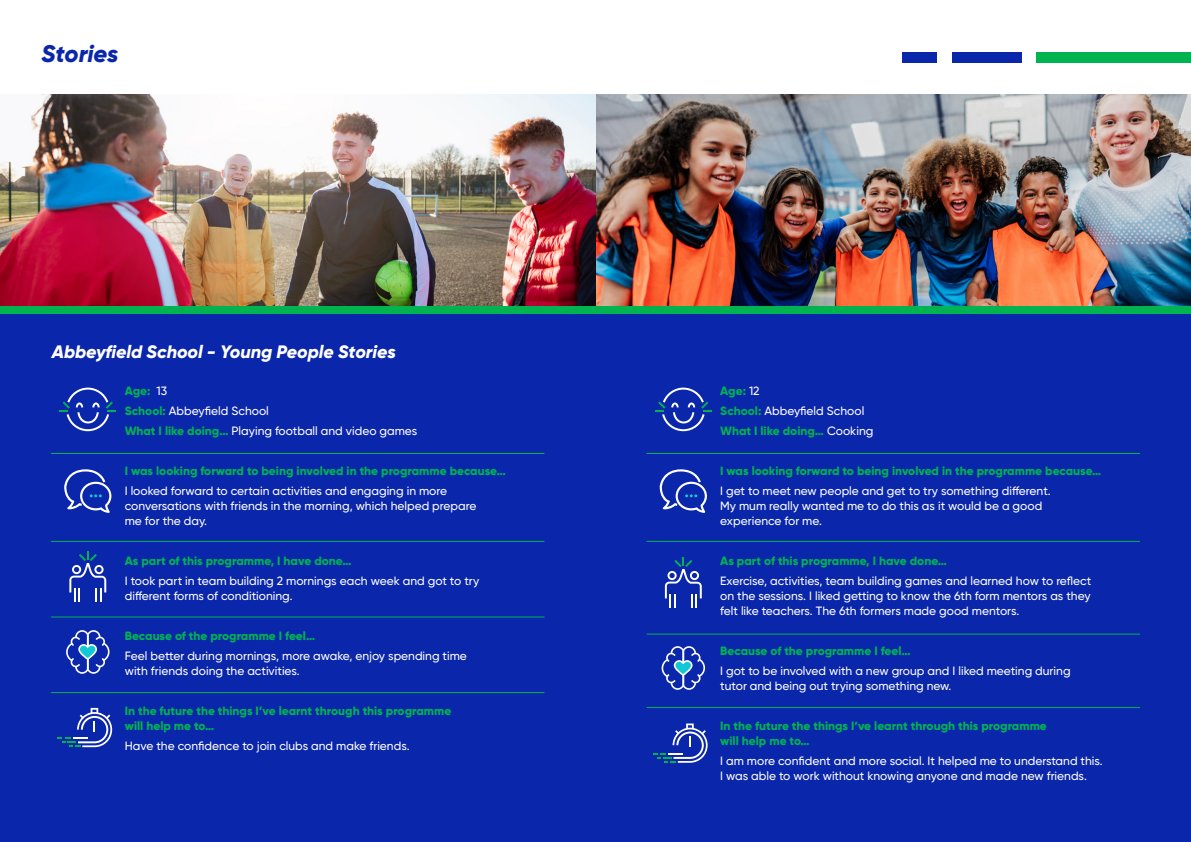
<style>
.page{position:relative;width:1191px;height:842px;background:#fff}
.page>*{position:absolute;margin:0;border:0;box-sizing:border-box;transform-origin:0 0}
.t1{font:italic 800 24px "Gilroy";letter-spacing:-.01em;color:#0a26aa}
.t2{font:italic 800 18px "Gilroy";letter-spacing:-.005em;color:#fff}
.body{font:500 12px/15px "Gilroy";color:#fff}
.body-2{font:800 12px/15px "Gilroy";color:#00b351}
.s1{font-weight:500;color:#fff}
.s2{font-weight:800;color:#00b351}
</style>
<div class="page">
<img style="left:595px;top:95px;width:596px;height:212px">
<div style="left:595px;top:307px;width:596px;height:10px;background:#00b351"></div>
<div style="left:595px;top:314px;width:596px;height:528px;background:#0a26aa"></div>
<svg style="left:665px;top:557px;width:37px;height:51px"></svg>
<svg style="left:661px;top:646px;width:44px;height:44px"></svg>
<hr style="left:646px;top:453px;width:494px;height:1px;background:#00b351">
<hr style="left:646px;top:541px;width:494px;height:1px;background:#00b351">
<hr style="left:646px;top:634px;width:494px;height:1px;background:#00b351">
<hr style="left:646px;top:707px;width:494px;height:1px;background:#00b351">
<svg style="left:655px;top:388px;width:56px;height:43px"></svg>
<svg style="left:659px;top:469px;width:48px;height:44px"></svg>
<svg style="left:653px;top:723px;width:54px;height:40px"></svg>
<img style="left:0;top:95px;width:595px;height:212px">
<div style="left:0;top:307px;width:595px;height:10px;background:#00b351"></div>
<div style="left:0;top:314px;width:595px;height:528px;background:#0a26aa"></div>
<svg style="left:69px;top:551px;width:37px;height:51px"></svg>
<svg style="left:66px;top:630px;width:44px;height:44px"></svg>
<svg style="left:57px;top:708px;width:55px;height:39px"></svg>
<hr style="left:51px;top:453px;width:493px;height:1px;background:#00b351">
<hr style="left:51px;top:541px;width:493px;height:1px;background:#00b351">
<hr style="left:51px;top:616px;width:493px;height:1px;background:#00b351">
<hr style="left:51px;top:692px;width:493px;height:1px;background:#00b351">
<svg style="left:60px;top:388px;width:56px;height:43px"></svg>
<svg style="left:64px;top:469px;width:47px;height:44px"></svg>
<div style="left:952px;top:52px;width:69px;height:10px;background:#0a26aa"></div>
<div style="left:902px;top:52px;width:35px;height:10px;background:#0a26aa"></div>
<div style="left:1036px;top:52px;width:155px;height:10px;background:#00b351"></div>
<h1 class="t1" style="left:42px;top:39px;width:78px">Stories</h1>
<h2 class="t2" style="left:52px;top:340px;width:345px">Abbeyfield School - Young People Stories</h2>
<p class="body-2" style="left:125px;top:383px;width:44px">Age: <span class="s1">13</span></p>
<p class="body" style="left:125px;top:403px;width:146px"><span class="s2">School:</span> Abbeyfield School</p>
<p class="body" style="left:125px;top:423px;width:294px"><span class="s2">What I like doing…</span> Playing football and video games</p>
<p class="body-2" style="left:125px;top:463px;width:382px">I was looking forward to being involved in the programme because…</p>
<p class="body" style="left:125px;top:483px;width:353px">I looked forward to certain activities and engaging in more conversations with friends in the morning, which helped prepare me for the day.</p>
<p class="body-2" style="left:125px;top:553px;width:228px">As part of this programme, I have done…</p>
<p class="body" style="left:125px;top:573px;width:356px">I took part in team building 2 mornings each week and got to try different forms of conditioning.</p>
<p class="body-2" style="left:125px;top:628px;width:192px">Because of the programme I feel…</p>
<p class="body" style="left:125px;top:648px;width:344px">Feel better during mornings, more awake, enjoy spending time with friends doing the activities.</p>
<p class="body-2" style="left:125px;top:703px;width:328px">In the future the things I’ve learnt through this programme will help me to…</p>
<p class="body" style="left:125px;top:738px;width:286px">Have the confidence to join clubs and make friends.</p>
<p class="body-2" style="left:720px;top:383px;width:41px">Age: <span class="s1">12</span></p>
<p class="body" style="left:720px;top:403px;width:146px"><span class="s2">School:</span> Abbeyfield School</p>
<p class="body-2" style="left:720px;top:423px;width:155px">What I like doing… <span class="s1">Cooking</span></p>
<p class="body-2" style="left:720px;top:463px;width:382px">I was looking forward to being involved in the programme because…</p>
<p class="body" style="left:720px;top:483px;width:332px">I get to meet new people and get to try something different.<br>My mum really wanted me to do this as it would be a good experience for me.</p>
<p class="body-2" style="left:720px;top:553px;width:228px">As part of this programme, I have done…</p>
<p class="body" style="left:720px;top:573px;width:372px;text-align:justify">Exercise, activities, team building games and learned how to reflect on the sessions. I liked getting to know the 6th form mentors as they felt like teachers. The 6th formers made good mentors.</p>
<p class="body-2" style="left:720px;top:643px;width:192px">Because of the programme I feel…</p>
<p class="body" style="left:720px;top:663px;width:352px">I got to be involved with a new group and I liked meeting during tutor and being out trying something new.</p>
<p class="body-2" style="left:720px;top:718px;width:328px">In the future the things I’ve learnt through this programme will help me to…</p>
<p class="body" style="left:720px;top:753px;width:384px">I am more confident and more social. It helped me to understand this.<br>I was able to work without knowing anyone and made new friends.</p>
</div>
